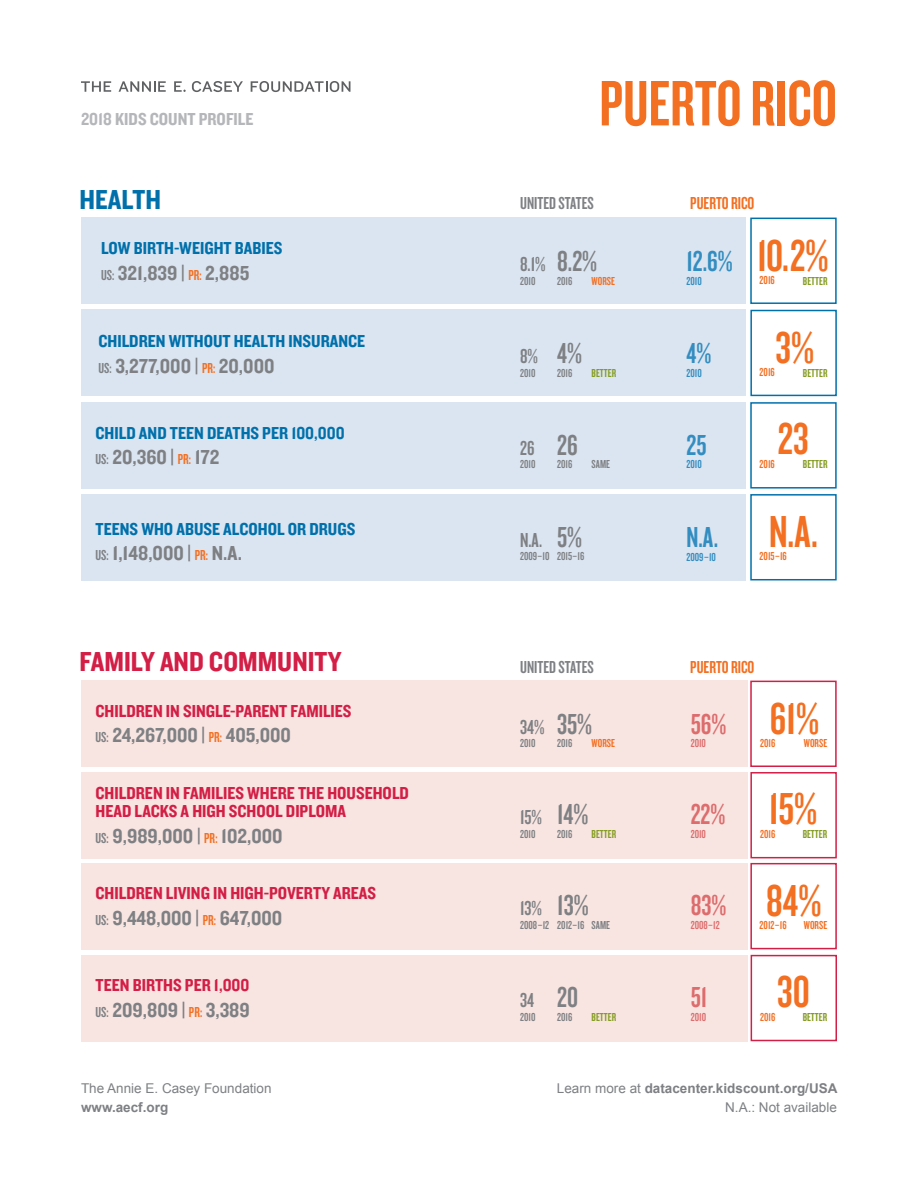
<style>
.page{position:relative;width:918px;height:1188px;background:#fff}
.page>*{position:absolute;margin:0;border:0;box-sizing:border-box;transform-origin:0 0}
.t1{font:66.75px "Knockout HTF48 Featherweight";color:#f36f21}
.t2{font:46.5px/92.6px "Knockout HTF48 Featherweight";color:#f36f21}
.t3{font:30px "Knockout HTF48 Featherweight";color:#7e8083}
.t4{font:30px "Knockout HTF48 Featherweight";color:#338dc0}
.t5{font:30px "Knockout HTF48 Featherweight";color:#dd6c6d}
.t6{font:28.5px "Knockout HTF50 Welterweight";color:#d31e46}
.t7{font:28.5px "Knockout HTF50 Welterweight";color:#0070ab}
.t8{font:21px "Knockout HTF50 Welterweight";color:#7e8083}
.t9{font:21px "Knockout HTF48 Featherweight";color:#7e8083}
.t10{font:18px/18px "Knockout HTF50 Welterweight";color:#d31e46}
.t11{font:18px "Knockout HTF50 Welterweight";color:#0070ab}
.t12{font:18px "Knockout HTF48 Featherweight";color:#7e8083}
.t13{font:18px "Knockout HTF50 Welterweight";color:#b5b6b9}
.t14{font:18px "Knockout HTF48 Featherweight";color:#f36f21}
.t15{font:13.5px/19.5px "Arial";color:#7e8083;text-align:right}
.t16{font:700 13.5px "Arial";color:#7e8083}
.t17{font:12px "Knockout HTF48 Featherweight";color:#7e8083}
.t18{font:12px "Knockout HTF48 Featherweight";color:#f36f21}
.t19{font:12px "Knockout HTF48 Featherweight";color:#859c22}
.t20{font:12px "Knockout HTF48 Featherweight";color:#338dc0}
.t21{font:12px "Knockout HTF48 Featherweight";color:#dd6c6d}
.s1{font-family:"Knockout HTF48 Featherweight";font-size:15px}
.s2{font-family:"Knockout HTF48 Featherweight";font-size:15px;color:#f36f21}
.s3{font-weight:700}
</style>
<div class="page">
<div style="left:750px;top:218px;width:87px;height:86px;border:2px solid #0070ab"></div>
<div style="left:750px;top:681px;width:87px;height:86px;border:2px solid #d31e46"></div>
<div style="left:750px;top:402px;width:87px;height:87px;border:2px solid #0070ab"></div>
<div style="left:750px;top:863px;width:87px;height:86px;border:2px solid #d31e46"></div>
<div style="left:750px;top:494px;width:87px;height:86px;border:2px solid #0070ab"></div>
<div style="left:751px;top:955px;width:86px;height:86px;border:2px solid #d31e46"></div>
<div style="left:750px;top:310px;width:87px;height:86px;border:2px solid #0070ab"></div>
<div style="left:750px;top:772px;width:87px;height:86px;border:2px solid #d31e46"></div>
<div style="left:81px;top:218px;width:665px;height:86px;background:#dbe5f1"></div>
<div style="left:81px;top:402px;width:665px;height:87px;background:#dbe5f1"></div>
<div style="left:81px;top:494px;width:665px;height:86px;background:#dbe5f1"></div>
<div style="left:81px;top:310px;width:665px;height:86px;background:#dbe5f1"></div>
<div style="left:81px;top:681px;width:666px;height:86px;background:#f8e5e1"></div>
<div style="left:81px;top:772px;width:666px;height:86px;background:#f8e5e1"></div>
<div style="left:81px;top:863px;width:666px;height:86px;background:#f8e5e1"></div>
<div style="left:81px;top:955px;width:666px;height:86px;background:#f8e5e1"></div>
<svg style="left:81px;top:81px;width:30px;height:11px"></svg>
<svg style="left:119px;top:81px;width:47px;height:11px"></svg>
<svg style="left:174px;top:81px;width:12px;height:11px"></svg>
<svg style="left:192px;top:81px;width:51px;height:11px"></svg>
<svg style="left:251px;top:81px;width:99px;height:11px"></svg>
<p class="t13" style="left:81px;top:110px;width:174px">2018 KIDS COUNT PROFILE</p>
<h1 class="t1" style="left:599px;top:70px;width:239px">PUERTO RICO</h1>
<h3 class="t7" style="left:80px;top:184px;width:83px">HEALTH</h3>
<p class="t11" style="left:101px;top:239px;width:183px">LOW BIRTH-WEIGHT BABIES</p>
<p class="t8" style="left:101px;top:262px;width:150px"><span class="s1">US:</span> 321,839 | <span class="s2">PR:</span> 2,885</p>
<p class="t12" style="left:520px;top:194px;width:75px">UNITED STATES</p>
<p class="t14" style="left:690px;top:194px;width:66px">PUERTO RICO</p>
<p class="t9" style="left:520px;top:254px;width:27px">8.1%</p>
<p class="t17" style="left:520px;top:275px;width:17px">2010</p>
<h3 class="t3" style="left:557px;top:246px;width:42px">8.2%</h3>
<p class="t17" style="left:557px;top:275px;width:17px">2016</p>
<p class="t18" style="left:592px;top:275px;width:25px">WORSE</p>
<h3 class="t4" style="left:687px;top:246px;width:48px">12.6%</h3>
<p class="t20" style="left:687px;top:275px;width:17px">2010</p>
<h2 class="t2" style="left:757px;top:210px;width:73px">10.2%</h2>
<p class="t18" style="left:760px;top:274px;width:17px">2016</p>
<p class="t19" style="left:803px;top:275px;width:26px">BETTER</p>
<p class="t11" style="left:98px;top:332px;width:268px">CHILDREN WITHOUT HEALTH INSURANCE</p>
<p class="t8" style="left:98px;top:355px;width:178px"><span class="s1">US:</span> 3,277,000 | <span class="s2">PR:</span> 20,000</p>
<p class="t9" style="left:520px;top:346px;width:19px">8%</p>
<p class="t17" style="left:520px;top:367px;width:17px">2010</p>
<h3 class="t3" style="left:557px;top:338px;width:26px">4%</h3>
<p class="t17" style="left:557px;top:367px;width:17px">2016</p>
<p class="t19" style="left:592px;top:367px;width:26px">BETTER</p>
<h3 class="t4" style="left:687px;top:338px;width:26px">4%</h3>
<p class="t20" style="left:687px;top:367px;width:17px">2010</p>
<h2 class="t2" style="left:776px;top:302px;width:40px">3%</h2>
<p class="t18" style="left:760px;top:366px;width:17px">2016</p>
<p class="t19" style="left:803px;top:367px;width:26px">BETTER</p>
<p class="t11" style="left:96px;top:423px;width:251px">CHILD AND TEEN DEATHS PER 100,000</p>
<p class="t8" style="left:96px;top:446px;width:125px"><span class="s1">US:</span> 20,360 | <span class="s2">PR:</span> 172</p>
<p class="t11" style="left:96px;top:519px;width:261px">TEENS WHO ABUSE ALCOHOL OR DRUGS</p>
<p class="t8" style="left:96px;top:542px;width:148px"><span class="s1">US:</span> 1,148,000 | <span class="s2">PR:</span> N.A.</p>
<p class="t9" style="left:520px;top:437px;width:16px">26</p>
<p class="t17" style="left:520px;top:458px;width:17px">2010</p>
<h3 class="t3" style="left:557px;top:430px;width:22px">26</h3>
<p class="t17" style="left:557px;top:458px;width:17px">2016</p>
<p class="t17" style="left:592px;top:458px;width:20px">SAME</p>
<p class="t9" style="left:520px;top:529px;width:24px">N.A.</p>
<p class="t17" style="left:520px;top:550px;width:31px">2009–10</p>
<h3 class="t3" style="left:557px;top:522px;width:26px">5%</h3>
<p class="t17" style="left:557px;top:550px;width:29px">2015–16</p>
<h3 class="t4" style="left:687px;top:430px;width:22px">25</h3>
<p class="t20" style="left:687px;top:458px;width:17px">2010</p>
<h3 class="t4" style="left:687px;top:522px;width:33px">N.A.</h3>
<p class="t20" style="left:687px;top:551px;width:31px">2009–10</p>
<h2 class="t2" style="left:769px;top:394px;width:51px">23<br>N.A.</h2>
<p class="t18" style="left:760px;top:458px;width:17px">2016</p>
<p class="t19" style="left:803px;top:458px;width:26px">BETTER</p>
<p class="t18" style="left:760px;top:550px;width:29px">2015–16</p>
<h3 class="t6" style="left:80px;top:646px;width:264px">FAMILY AND COMMUNITY</h3>
<p class="t12" style="left:520px;top:658px;width:75px">UNITED STATES</p>
<p class="t14" style="left:690px;top:658px;width:66px">PUERTO RICO</p>
<p class="t10" style="left:96px;top:703px;width:258px">CHILDREN IN SINGLE-PARENT FAMILIES</p>
<p class="t8" style="left:96px;top:725px;width:197px"><span class="s1">US:</span> 24,267,000 | <span class="s2">PR:</span> 405,000</p>
<p class="t9" style="left:520px;top:716px;width:26px">34%</p>
<p class="t17" style="left:520px;top:737px;width:17px">2010</p>
<h3 class="t3" style="left:557px;top:709px;width:37px">35%</h3>
<p class="t17" style="left:557px;top:737px;width:17px">2016</p>
<p class="t18" style="left:592px;top:737px;width:25px">WORSE</p>
<h3 class="t5" style="left:691px;top:709px;width:37px">56%</h3>
<p class="t21" style="left:691px;top:737px;width:17px">2010</p>
<h2 class="t2" style="left:770px;top:673px;width:51px">61%</h2>
<p class="t18" style="left:760px;top:737px;width:17px">2016</p>
<p class="t18" style="left:804px;top:737px;width:25px">WORSE</p>
<p class="t10" style="left:96px;top:785px;width:315px">CHILDREN IN FAMILIES WHERE THE HOUSEHOLD<br>HEAD LACKS A HIGH SCHOOL DIPLOMA</p>
<p class="t8" style="left:96px;top:825px;width:189px"><span class="s1">US:</span> 9,989,000 | <span class="s2">PR:</span> 102,000</p>
<p class="t9" style="left:520px;top:807px;width:23px">15%</p>
<p class="t17" style="left:520px;top:828px;width:17px">2010</p>
<h3 class="t3" style="left:557px;top:799px;width:33px">14%</h3>
<p class="t17" style="left:557px;top:828px;width:17px">2016</p>
<p class="t19" style="left:592px;top:828px;width:26px">BETTER</p>
<h3 class="t5" style="left:691px;top:799px;width:36px">22%</h3>
<p class="t21" style="left:691px;top:828px;width:17px">2010</p>
<h2 class="t2" style="left:769px;top:763px;width:50px">15%</h2>
<p class="t18" style="left:760px;top:828px;width:17px">2016</p>
<p class="t19" style="left:803px;top:828px;width:26px">BETTER</p>
<p class="t10" style="left:96px;top:885px;width:282px">CHILDREN LIVING IN HIGH-POVERTY AREAS</p>
<p class="t8" style="left:96px;top:907px;width:188px"><span class="s1">US:</span> 9,448,000 | <span class="s2">PR:</span> 647,000</p>
<p class="t9" style="left:520px;top:898px;width:23px">13%</p>
<p class="t17" style="left:520px;top:919px;width:31px">2008–12</p>
<h3 class="t3" style="left:557px;top:890px;width:33px">13%</h3>
<p class="t17" style="left:557px;top:919px;width:28px">2012–16</p>
<p class="t17" style="left:592px;top:919px;width:20px">SAME</p>
<h3 class="t5" style="left:691px;top:890px;width:37px">83%</h3>
<p class="t21" style="left:691px;top:919px;width:31px">2008–12</p>
<h2 class="t2" style="left:766px;top:855px;width:57px">84%</h2>
<p class="t18" style="left:760px;top:919px;width:28px">2012–16</p>
<p class="t18" style="left:804px;top:919px;width:25px">WORSE</p>
<p class="t10" style="left:96px;top:977px;width:155px">TEEN BIRTHS PER 1,000</p>
<p class="t8" style="left:96px;top:999px;width:156px"><span class="s1">US:</span> 209,809 | <span class="s2">PR:</span> 3,389</p>
<p class="t9" style="left:520px;top:990px;width:15px">34</p>
<p class="t17" style="left:520px;top:1011px;width:17px">2010</p>
<h3 class="t3" style="left:557px;top:982px;width:22px">20</h3>
<p class="t17" style="left:557px;top:1011px;width:17px">2016</p>
<p class="t19" style="left:592px;top:1011px;width:26px">BETTER</p>
<h3 class="t5" style="left:691px;top:982px;width:18px">51</h3>
<p class="t21" style="left:691px;top:1011px;width:17px">2010</p>
<h2 class="t2" style="left:777px;top:946px;width:34px">30</h2>
<p class="t18" style="left:760px;top:1011px;width:17px">2016</p>
<p class="t19" style="left:803px;top:1011px;width:26px">BETTER</p>
<p class="t15" style="left:81px;top:1078px;width:192px">The Annie E. Casey Foundation</p>
<p class="t16" style="left:81px;top:1099px;width:89px">www.aecf.org</p>
<p class="t15" style="left:557px;top:1078px;width:282px">Learn more at <span class="s3">datacenter.kidscount.org/USA<br></span>N.A.: Not available</p>
</div>
